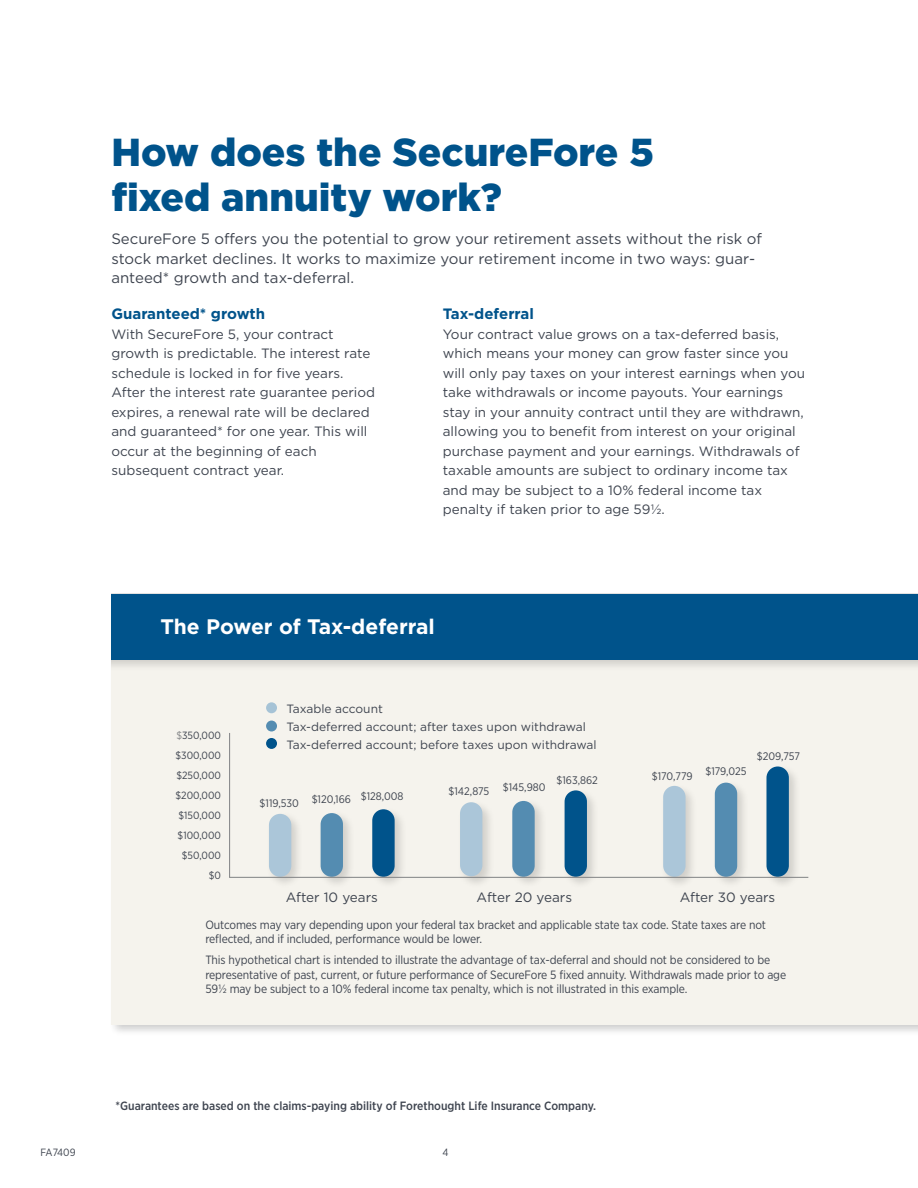
<style>
.page{position:relative;width:918px;height:1188px;background:#fff}
.page>*{position:absolute;margin:0;border:0;box-sizing:border-box;transform-origin:0 0}
.t1{font:900 39px/45px "Gotham";color:#00538b}
.t2{font:700 21px "Gotham";color:#fff}
.t3{font:15px/19.5px "Gotham";color:#3e444f}
.t4{font:700 15px "Gotham";color:#00538b}
.t5{font:13.5px/19.5px "Gotham";color:#3e444f}
.t6{font:12px/14.4px "Gotham Narrow";letter-spacing:-.01em;color:#3e444f}
.t7{font:12px/18.3px "Gotham";color:#3e444f}
.t8{font:500 12px "Gotham Narrow";color:#3e444f}
.t9{font:10.95px "Gotham Narrow";color:#3e444f}
.t10{font:10.5px/20.1px "Gotham Narrow";color:#3e444f;text-align:right}
.s1{color:#808284}
</style>
<div class="page">
<div style="left:108px;top:591px;width:810px;height:446px;background:#000;opacity:.2"></div>
<div style="left:111px;top:594px;width:807px;height:431px;background:#f5f3ed"></div>
<div style="left:111px;top:593px;width:807px;height:79px;background:#000;opacity:.15"></div>
<div style="left:111px;top:594px;width:807px;height:66px;background:#00538b"></div>
<div style="left:266px;top:738px;width:11px;height:11px;background:#00538b;border-radius:50%"></div>
<hr style="left:229px;top:733px;width:1px;height:145px;background:#808284">
<div style="left:266px;top:702px;width:11px;height:11px;background:#a6c3d6;border-radius:50%"></div>
<div style="left:266px;top:721px;width:11px;height:10px;background:#548cb1;border-radius:50%"></div>
<div style="left:369px;top:807px;width:38px;height:82px;background:#000;opacity:.15"></div>
<div style="left:372px;top:809px;width:23px;height:68px;background:#00538b;border-radius:11px"></div>
<div style="left:318px;top:811px;width:37px;height:78px;background:#000;opacity:.15"></div>
<div style="left:321px;top:813px;width:22px;height:64px;background:#548cb1;border-radius:11px"></div>
<div style="left:266px;top:811px;width:38px;height:78px;background:#000;opacity:.15"></div>
<div style="left:269px;top:814px;width:22px;height:63px;background:#abc6d9;border-radius:11px"></div>
<div style="left:562px;top:788px;width:37px;height:101px;background:#000;opacity:.15"></div>
<div style="left:565px;top:790px;width:22px;height:87px;background:#00538b;border-radius:11px"></div>
<div style="left:509px;top:798px;width:38px;height:91px;background:#000;opacity:.15"></div>
<div style="left:512px;top:801px;width:23px;height:76px;background:#548cb1;border-radius:11px"></div>
<div style="left:457px;top:800px;width:38px;height:88px;background:#000;opacity:.15"></div>
<div style="left:460px;top:802px;width:22px;height:74px;background:#abc6d9;border-radius:11px"></div>
<div style="left:763px;top:764px;width:38px;height:125px;background:#000;opacity:.15"></div>
<div style="left:766px;top:767px;width:23px;height:110px;background:#00538b;border-radius:11px"></div>
<div style="left:712px;top:780px;width:38px;height:109px;background:#000;opacity:.15"></div>
<div style="left:715px;top:783px;width:22px;height:94px;background:#548cb1;border-radius:11px"></div>
<div style="left:660px;top:783px;width:38px;height:106px;background:#000;opacity:.15"></div>
<div style="left:663px;top:786px;width:23px;height:91px;background:#abc6d9;border-radius:11px"></div>
<hr style="left:229px;top:877px;width:579px;height:1px;background:#808284">
<h1 class="t1" style="left:111px;top:132px;width:544px">How does the SecureFore 5 fixed annuity work?</h1>
<p class="t3" style="left:111px;top:230px;width:652px">SecureFore 5 offers you the potential to grow your retirement assets without the risk of stock market declines. It works to maximize your retirement income in two ways: guar&shy;anteed* growth and tax-deferral.</p>
<p class="t4" style="left:111px;top:307px;width:155px">Guaranteed* growth</p>
<p class="t5" style="left:111px;top:325px;width:265px">With SecureFore 5, your contract growth is predictable. The interest rate schedule is locked in for five years.<br>After the interest rate guarantee period expires, a renewal rate will be declared and guaranteed* for one year. This will occur at the beginning of each subsequent contract year.</p>
<p class="t4" style="left:443px;top:307px;width:93px">Tax-deferral</p>
<p class="t5" style="left:443px;top:325px;width:364px">Your contract value grows on a tax-deferred basis, which means your money can grow faster since you will only pay taxes on your interest earnings when you take withdrawals or income payouts. Your earnings stay in your annuity contract until they are withdrawn, allowing you to benefit from interest on your original purchase payment and your earnings. Withdrawals of taxable amounts are subject to ordinary income tax and may be subject to a 10% federal income tax penalty if taken prior to age 59½.</p>
<h2 class="t2" style="left:160px;top:617px;width:276px">The Power of Tax-deferral</h2>
<p class="t10" style="left:175px;top:726px;width:47px"><span class="s1">$</span>350,000 $300,000 $250,000 $200,000 $150,000 $100,000 $50,000 $0</p>
<p class="t7" style="left:287px;top:700px;width:312px">Taxable account<br>Tax-deferred account; after taxes upon withdrawal<br>Tax-deferred account; before taxes upon withdrawal</p>
<p class="t9" style="left:260px;top:794px;width:145px">$119,530 $120,166 $128,008</p>
<p class="t9" style="left:449px;top:785px;width:98px">$142,875 $145,980</p>
<p class="t9" style="left:557px;top:776px;width:43px">$163,862</p>
<p class="t9" style="left:652px;top:769px;width:96px">$170,779 $179,025</p>
<p class="t9" style="left:757px;top:751px;width:45px">$209,757</p>
<p class="t5" style="left:286px;top:888px;width:94px">After 10 years</p>
<p class="t5" style="left:477px;top:888px;width:97px">After 20 years</p>
<p class="t5" style="left:680px;top:888px;width:97px">After 30 years</p>
<p class="t6" style="left:205px;top:918px;width:562px">Outcomes may vary depending upon your federal tax bracket and applicable state tax code. State taxes are not reflected, and if included, performance would be lower.</p>
<p class="t6" style="left:205px;top:953px;width:582px">This hypothetical chart is intended to illustrate the advantage of tax-deferral and should not be considered to be representative of past, current, or future performance of SecureFore 5 fixed annuity. Withdrawals made prior to age<br>59½ may be subject to a 10% federal income tax penalty, which is not illustrated in this example.</p>
<p class="t8" style="left:116px;top:1100px;width:482px">*Guarantees are based on the claims-paying ability of Forethought Life Insurance Company.</p>
<p class="t10" style="left:40px;top:1143px;width:37px">FA7409</p>
<p class="t10" style="left:442px;top:1143px;width:8px">4</p>
</div>
